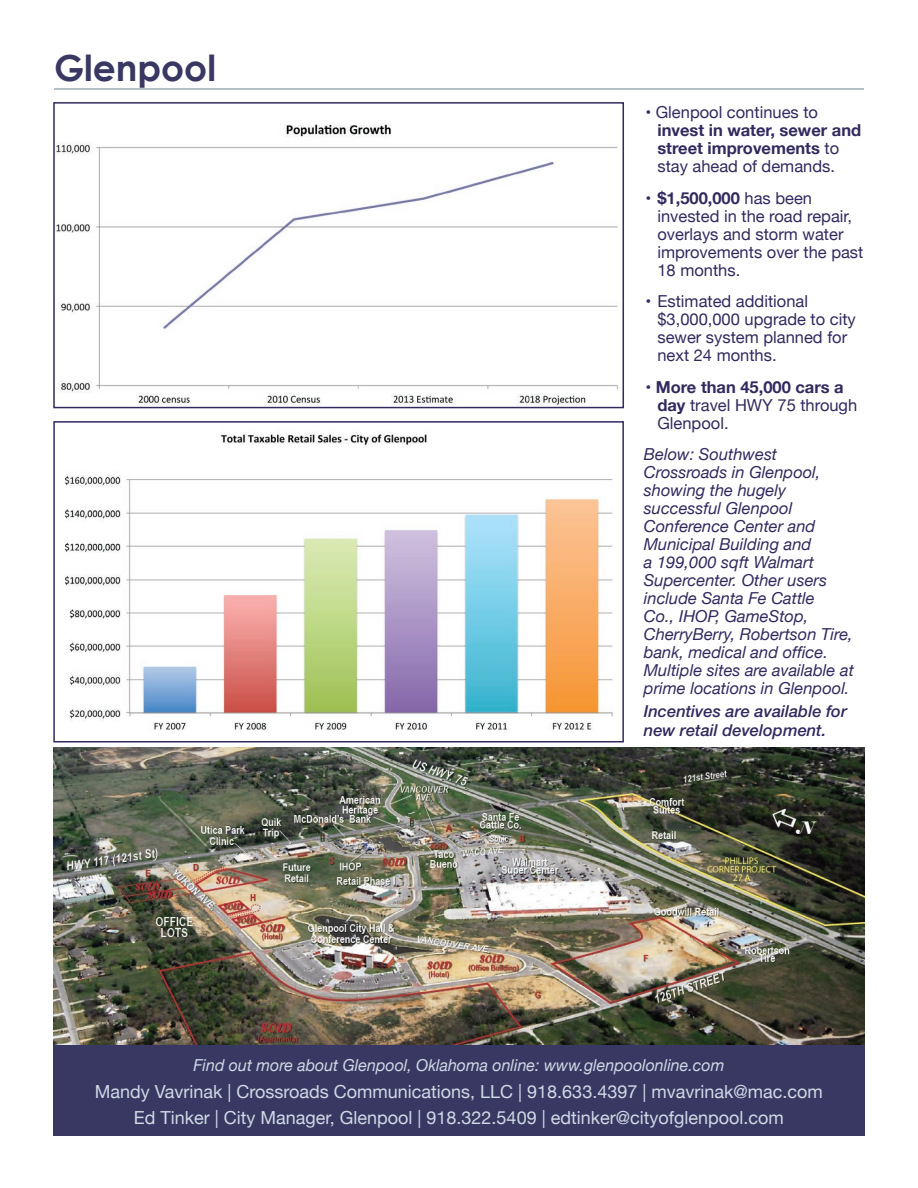
<style>
.page{position:relative;width:918px;height:1188px;background:#fff}
.page>*{position:absolute;margin:0;border:0;box-sizing:border-box;transform-origin:0 0}
.t1{font:700 36px "Century Gothic";color:#393862}
.t2{font:18px/26.2px "Helvetica Neue";color:#d0d9e6;text-align:center}
.t3{font:italic 16.5px/18px "Helvetica Neue";color:#322a5e}
.t4{font:16.5px/18px "Helvetica Neue";color:#322a5e}
.t5{font:italic 16.5px "Helvetica Neue";color:#d0d9e6}
.t6{font:700 16.5px/18px "Helvetica Neue";color:#322a5e}
.t7{font:italic 500 16.5px/19.5px "Helvetica Neue";color:#322a5e}
.s1{font-weight:400}
.s2{font-weight:700}
</style>
<div class="page">
<hr style="left:54px;top:88px;width:810px;height:2px;background:#9dacb5">
<div style="left:53px;top:1041px;width:811px;height:94px;background:#393862"></div>
<img style="left:64px;top:432px;width:550px;height:298px">
<div style="left:53px;top:421px;width:571px;height:321px;border:2px solid #322a5e"></div>
<img style="left:56px;top:124px;width:562px;height:281px">
<div style="left:53px;top:102px;width:571px;height:306px;border:2px solid #322a5e"></div>
<img style="left:53px;top:748px;width:811px;height:297px">
<h1 class="t1" style="left:54px;top:45px;width:163px">Glenpool</h1>
<p class="t4" style="left:645px;top:104px;width:174px">• Glenpool continues to</p>
<p class="t6" style="left:657px;top:122px;width:205px">invest in water, sewer and street improvements <span class="s1">to stay ahead of demands.</span></p>
<p class="t4" style="left:657px;top:190px;width:208px;text-indent:-12px">• <span class="s2">$1,500,000</span> has been invested in the road repair, overlays and storm water improvements over the past<br>18 months.</p>
<p class="t4" style="left:657px;top:293px;width:200px;text-indent:-12px">• Estimated additional $3,000,000 upgrade to city sewer system planned for next 24 months.</p>
<p class="t4" style="left:657px;top:379px;width:201px;text-indent:-12px">• <span class="s2">More than 45,000 cars a day</span> travel HWY 75 through<br>Glenpool.</p>
<p class="t3" style="left:644px;top:446px;width:211px">Below: Southwest<br>Crossroads in Glenpool, showing the hugely successful Glenpool<br>Conference Center and<br>Municipal Building and<br>a 199,000 sqft Walmart<br>Supercenter. Other users include Santa Fe Cattle<br>Co., IHOP, GameStop,<br>CherryBerry, Robertson Tire, bank, medical and office.<br>Multiple sites are available at prime locations in Glenpool.</p>
<p class="t7" style="left:644px;top:701px;width:205px">Incentives are available for new retail development.</p>
<p class="t5" style="left:193px;top:1054px;width:532px">Find out more about Glenpool, Oklahoma online: www.glenpoolonline.com</p>
<p class="t2" style="left:95px;top:1079px;width:730px">Mandy Vavrinak | Crossroads Communications, LLC | 918.633.4397 | mvavrinak@mac.com<br>Ed Tinker | City Manager, Glenpool | 918.322.5409 | edtinker@cityofglenpool.com</p>
</div>
